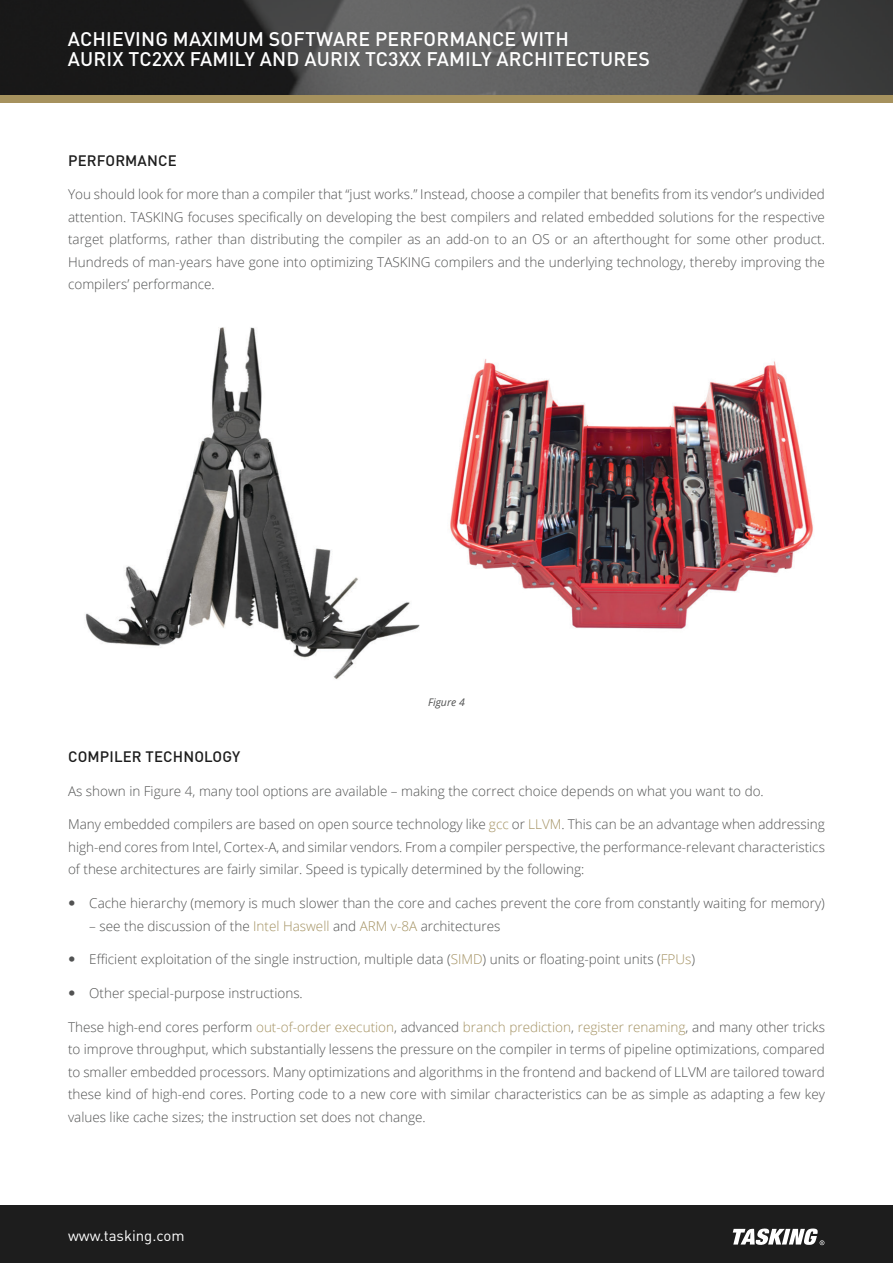
<style>
.page{position:relative;width:893px;height:1263px;background:#fff}
.page>*{position:absolute;margin:0;border:0;box-sizing:border-box;transform-origin:0 0}
.t1{font:500 19.5px/19.5px "DIN Pro";letter-spacing:.01em;color:#fff}
.Caps_Title{font:500 15px "DIN Pro";letter-spacing:.01em;color:#1d1d1d}
.t2{font:15px "DIN Pro";color:#fff}
.Basic_Content{font:300 13.5px/22.5px "Open Sans";color:#515252;text-align:justify}
.Basic_Content-2{font:italic 10.5px "Open Sans";color:#515252}
.s1{color:#a39161}
</style>
<div class="page">
<img style="left:0;top:0;width:893px;height:96px">
<div style="left:0;top:96px;width:893px;height:7px;background:#a6925e"></div>
<div style="left:0;top:1205px;width:893px;height:58px;background:#1d1d1d"></div>
<svg style="left:733px;top:1228px;width:91px;height:17px"></svg>
<img style="left:85px;top:327px;width:728px;height:353px">
<h1 class="t1" style="left:68px;top:29px;width:584px">ACHIEVING MAXIMUM SOFTWARE PERFORMANCE WITH<br>AURIX TC2XX FAMILY AND AURIX TC3XX FAMILY ARCHITECTURES</h1>
<p class="Caps_Title" style="left:68px;top:150px;width:110px">PERFORMANCE</p>
<p class="Basic_Content" style="left:68px;top:183px;width:758px">You should look for more than a compiler that “just works.” Instead, choose a compiler that benefits from its vendor’s undivided attention. TASKING focuses specifically on developing the best compilers and related embedded solutions for the respective target platforms, rather than distributing the compiler as an add-on to an OS or an afterthought for some other product.<br>Hundreds of man-years have gone into optimizing TASKING compilers and the underlying technology, thereby improving the compilers’ performance.</p>
<p class="Basic_Content-2" style="left:428px;top:695px;width:38px">Figure 4</p>
<p class="Caps_Title" style="left:68px;top:746px;width:174px">COMPILER TECHNOLOGY</p>
<p class="Basic_Content" style="left:68px;top:779px;width:697px">As shown in Figure 4, many tool options are available – making the correct choice depends on what you want to do.</p>
<p class="Basic_Content" style="left:68px;top:813px;width:758px">Many embedded compilers are based on open source technology like <span class="s1">gcc</span> or <span class="s1">LLVM</span>. This can be an advantage when addressing high-end cores from Intel, Cortex-A, and similar vendors. From a compiler perspective, the performance-relevant characteristics of these architectures are fairly similar. Speed is typically determined by the following:</p>
<p class="Basic_Content" style="left:89px;top:892px;width:737px">Cache hierarchy (memory is much slower than the core and caches prevent the core from constantly waiting for memory)</p>
<p class="Basic_Content" style="left:89px;top:914px;width:413px">– see the discussion of the <span class="s1">Intel Haswell</span> and <span class="s1">ARM v-8A</span> architectures</p>
<p class="Basic_Content" style="left:89px;top:948px;width:607px">Efficient exploitation of the single instruction, multiple data (<span class="s1">SIMD</span>) units or floating-point units (<span class="s1">FPUs</span>)</p>
<p class="Basic_Content" style="left:89px;top:982px;width:215px">Other special-purpose instructions.</p>
<p class="Basic_Content" style="left:68px;top:1015px;width:758px">These high-end cores perform <span class="s1">out-of-order execution</span>, advanced <span class="s1">branch prediction</span>, <span class="s1">register renaming</span>, and many other tricks to improve throughput, which substantially lessens the pressure on the compiler in terms of pipeline optimizations, compared to smaller embedded processors. Many optimizations and algorithms in the frontend and backend of LLVM are tailored toward these kind of high-end cores. Porting code to a new core with similar characteristics can be as simple as adapting a few key values like cache sizes; the instruction set does not change.</p>
<p class="t2" style="left:68px;top:1226px;width:118px">www.tasking.com</p>
</div>
